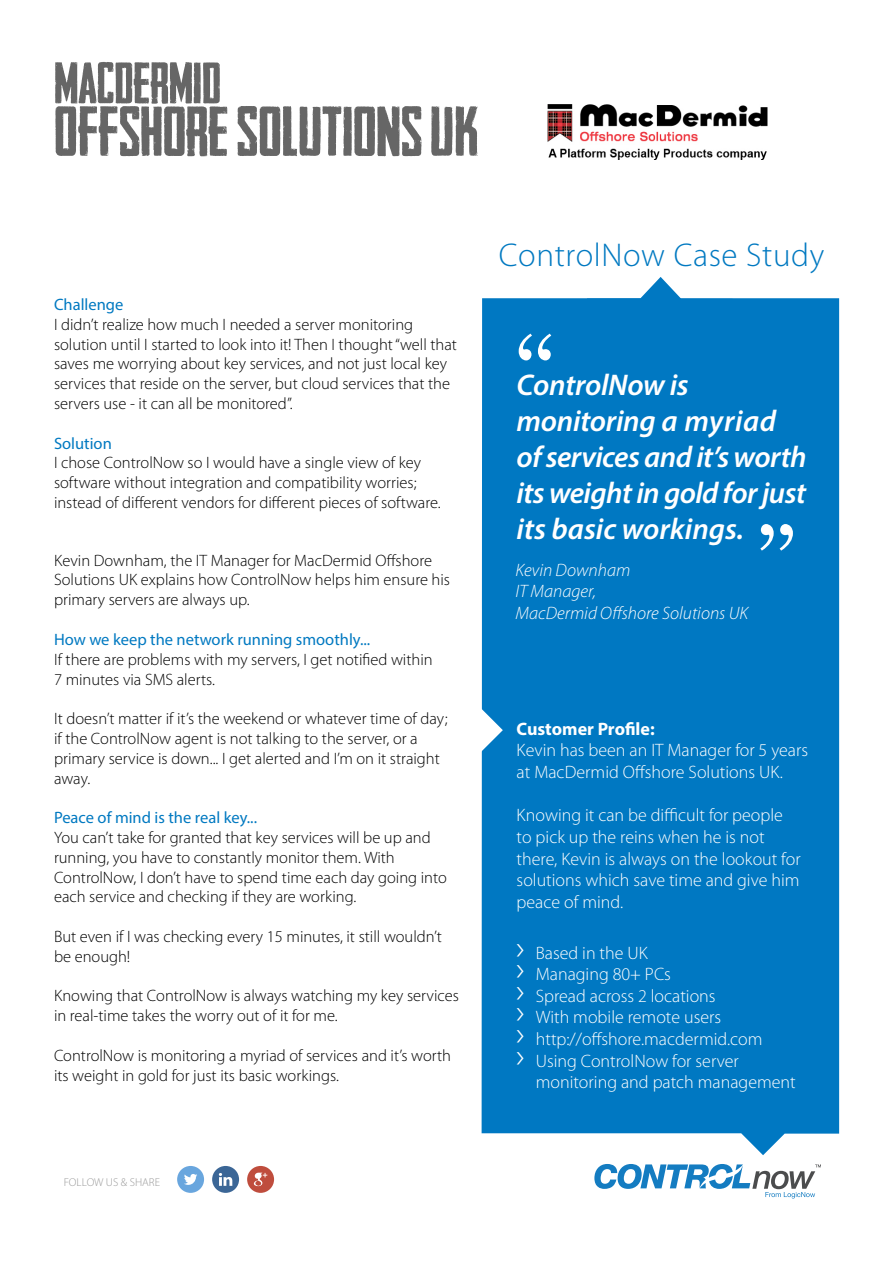
<style>
.page{position:relative;width:893px;height:1263px;background:#fff}
.page>*{position:absolute;margin:0;border:0;box-sizing:border-box;transform-origin:0 0}
.Body_Content{font:96px "Century";color:#fff}
.t1{font:66.75px "Headliner No.45";color:#666}
.t2{font:55.5px "Headliner No.45";color:#666}
.t3{font:300 33px "Myriad Pro";letter-spacing:.02em;color:#0079c1}
.Body_Content-2{font:italic 600 30px/36px "Myriad Pro";letter-spacing:-.01em;color:#fff}
.Body_Content-3{font:300 18px/21.6px "Myriad Pro";color:#fff}
.Body_Content-4{font:italic 300 18px "Myriad Pro";color:#fff}
.Body_Content-5{font:700 18px "Myriad Pro";color:#fff}
.Body_Content-6{font:300 16.5px/19.8px "Myriad Pro";color:#000}
.Body_Content-7{font:16.5px "Myriad Pro";color:#0079c1}
.t4{font:300 11.4px "Myriad Pro";color:#999}
.s1{font-size:34.5px}
</style>
<div class="page">
<div style="left:482px;top:298px;width:357px;height:835px;background:#0078c2"></div>
<svg style="left:587px;top:277px;width:145px;height:26px"></svg>
<svg style="left:481px;top:608px;width:22px;height:155px;background:#2b8ecc"></svg>
<svg style="left:239px;top:1133px;width:601px;height:66px"></svg>
<svg style="left:594px;top:1164px;width:227px;height:34px"></svg>
<svg style="left:177px;top:1166px;width:27px;height:27px"></svg>
<svg style="left:212px;top:1166px;width:27px;height:27px"></svg>
<svg style="left:247px;top:1166px;width:27px;height:27px"></svg>
<img style="left:547px;top:105px;width:220px;height:55px">
<h3 class="t2" style="left:54px;top:50px;width:168px">MACDERMID</h3>
<h2 class="t1" style="left:54px;top:91px;width:426px">OFFSHORE SOLUTIONS UK</h2>
<p class="Body_Content-7" style="left:54px;top:294px;width:71px">Challenge</p>
<p class="Body_Content-6" style="left:54px;top:315px;width:405px">I didn’t realize how much I needed a server monitoring solution until I started to look into it! Then I thought “well that saves me worrying about key services, and not just local key services that reside on the server, but cloud services that the servers use - it can all be monitored”.</p>
<p class="Body_Content-7" style="left:54px;top:433px;width:59px">Solution</p>
<p class="Body_Content-6" style="left:54px;top:453px;width:388px">I chose ControlNow so I would have a single view of key software without integration and compatibility worries; instead of different vendors for different pieces of software.</p>
<p class="Body_Content-6" style="left:54px;top:550px;width:398px">Kevin Downham, the IT Manager for MacDermid Offshore<br>Solutions UK explains how ControlNow helps him ensure his primary servers are always up.</p>
<p class="Body_Content-7" style="left:54px;top:629px;width:318px">How we keep the network running smoothly...</p>
<p class="Body_Content-6" style="left:54px;top:649px;width:380px">If there are problems with my servers, I get notified within</p>
<p class="Body_Content-6" style="left:54px;top:669px;width:163px">7 minutes via SMS alerts.</p>
<p class="Body_Content-6" style="left:54px;top:709px;width:395px">It doesn’t matter if it’s the weekend or whatever time of day; if the ControlNow agent is not talking to the server, or a primary service is down... I get alerted and I’m on it straight away.</p>
<p class="Body_Content-7" style="left:54px;top:807px;width:205px">Peace of mind is the real key...</p>
<p class="Body_Content-6" style="left:54px;top:828px;width:394px">You can’t take for granted that key services will be up and running, you have to constantly monitor them. With ControlNow, I don’t have to spend time each day going into each service and checking if they are working.</p>
<p class="Body_Content-6" style="left:54px;top:927px;width:389px">But even if I was checking every 15 minutes, it still wouldn’t be enough!</p>
<p class="Body_Content-6" style="left:54px;top:986px;width:406px">Knowing that ControlNow is always watching my key services in real-time takes the worry out of it for me.</p>
<p class="Body_Content-6" style="left:54px;top:1045px;width:399px">ControlNow is monitoring a myriad of services and it’s worth its weight in gold for just its basic workings.</p>
<h3 class="t3" style="left:499px;top:237px;width:327px">ControlNow Case Study</h3>
<p class="Body_Content" style="left:515px;top:290px;width:39px">“</p>
<p class="Body_Content-2" style="left:517px;top:366px;width:261px">ControlNow is monitoring a myriad</p>
<p class="Body_Content-2" style="left:517px;top:438px;width:291px">of services and it’s worth</p>
<p class="Body_Content-2" style="left:517px;top:474px;width:291px">its weight in gold for just</p>
<p class="Body_Content-2" style="left:517px;top:510px;width:229px">its basic workings.</p>
<p class="Body_Content" style="left:760px;top:479px;width:39px">”</p>
<p class="Body_Content-4" style="left:516px;top:560px;width:116px">Kevin Downham</p>
<p class="Body_Content-4" style="left:516px;top:582px;width:82px">IT Manager,</p>
<p class="Body_Content-4" style="left:516px;top:603px;width:234px">MacDermid Offshore Solutions UK</p>
<p class="Body_Content-5" style="left:517px;top:717px;width:140px">Customer Profile:</p>
<p class="Body_Content-3" style="left:517px;top:740px;width:293px">Kevin has been an IT Manager for 5 years at MacDermid Offshore Solutions UK.</p>
<p class="Body_Content-3" style="left:517px;top:805px;width:285px">Knowing it can be difficult for people to pick up the reins when he is not there, Kevin is always on the lookout for solutions which save time and give him peace of mind.</p>
<p class="Body_Content-3" style="left:516px;top:942px;width:133px"><span class="s1">›</span> Based in the UK</p>
<p class="Body_Content-3" style="left:516px;top:964px;width:156px"><span class="s1">›</span> Managing 80+ PCs</p>
<p class="Body_Content-3" style="left:516px;top:985px;width:201px"><span class="s1">›</span> Spread across 2 locations</p>
<p class="Body_Content-3" style="left:516px;top:1007px;width:206px"><span class="s1">›</span> With mobile remote users</p>
<p class="Body_Content-3" style="left:516px;top:1028px;width:248px"><span class="s1">›</span> http://offshore.macdermid.com</p>
<p class="Body_Content-3" style="left:536px;top:1050px;width:262px;text-indent:-20px"><span class="s1">›</span> Using ControlNow for server monitoring and patch management</p>
<p class="t4" style="left:64px;top:1176px;width:98px">FOLLOW US &amp; SHARE</p>
</div>
